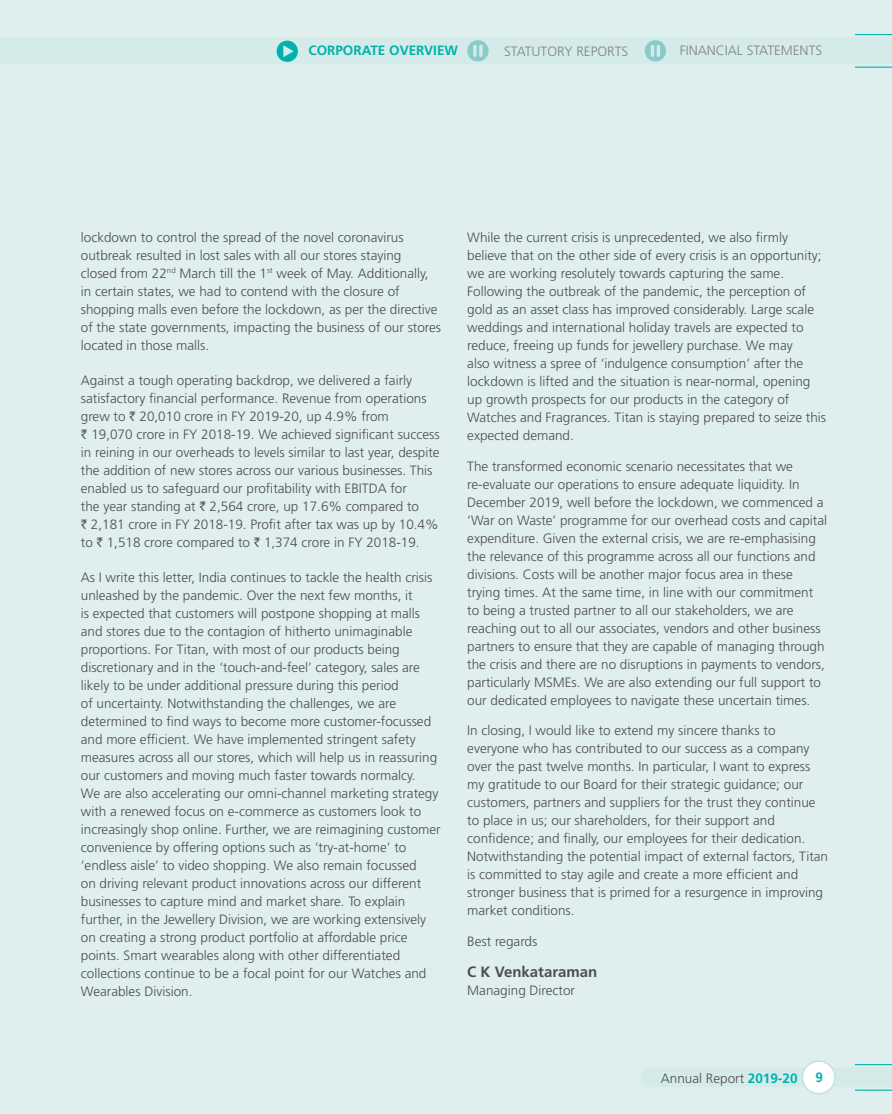
<style>
.page{position:relative;width:892px;height:1114px;background:#fff}
.page>*{position:absolute;margin:0;border:0;box-sizing:border-box;transform-origin:0 0}
.t1{font:700 15px "Frutiger LT Std";color:#4d4d4f}
.t2{font:300 13.5px/18px "Frutiger LT Std";color:#4d4d4f}
.t3{font:300 13.5px "Frutiger LT Std";color:#808285}
.t4{font:700 13.5px "Frutiger LT Std";color:#00b1ad}
.s1{font-family:"Rupee";font-weight:400}
.s2{font-weight:700;color:#00b1ad}
</style>
<div class="page">
<div style="left:0;top:0;width:891px;height:1114px;background:#dfefee"></div>
<svg style="left:804px;top:1067px;width:32px;height:20px"></svg>
<div style="left:802px;top:1061px;width:32px;height:32px;background:#fff;border-radius:50%"></div>
<div style="left:801px;top:1060px;width:34px;height:34px;border:2px solid #c3e2e1;border-radius:50%"></div>
<div style="left:0;top:37px;width:891px;height:27px;background:#d5ebe9"></div>
<hr style="left:854px;top:34px;width:37px;height:1px;background:#00b1ad">
<hr style="left:854px;top:67px;width:37px;height:1px;background:#00b1ad">
<hr style="left:854px;top:1064px;width:37px;height:1px;background:#00b1ad">
<hr style="left:854px;top:1089px;width:37px;height:1px;background:#00b1ad">
<svg style="left:276px;top:41px;width:22px;height:21px"></svg>
<svg style="left:467px;top:40px;width:21px;height:21px"></svg>
<svg style="left:644px;top:40px;width:21px;height:21px"></svg>
<p class="t4" style="left:308px;top:43px;width:151px">CORPORATE OVERVIEW</p>
<p class="t3" style="left:504px;top:43px;width:124px">Statutory Reports</p>
<p class="t3" style="left:679px;top:43px;width:142px">Financial Statements</p>
<p class="t2" style="left:81px;top:228px;width:362px">lockdown to control the spread of the novel coronavirus outbreak resulted in lost sales with all our stores staying<br>closed from 22<sup>nd</sup> March till the 1<sup>st</sup> week of May. Additionally, in certain states, we had to contend with the closure of shopping malls even before the lockdown, as per the directive of the state governments, impacting the business of our stores located in those malls.</p>
<p class="t2" style="left:81px;top:371px;width:360px">Against a tough operating backdrop, we delivered a fairly satisfactory financial performance. Revenue from operations grew to <span class="s1">`</span> 20,010 crore in FY 2019-20, up 4.9% from<br><span class="s1">`</span> 19,070 crore in FY 2018-19. We achieved significant success in reining in our overheads to levels similar to last year, despite the addition of new stores across our various businesses. This enabled us to safeguard our profitability with EBITDA for<br>the year standing at <span class="s1">`</span> 2,564 crore, up 17.6% compared to<br><span class="s1">`</span> 2,181 crore in FY 2018-19. Profit after tax was up by 10.4% to <span class="s1">`</span> 1,518 crore compared to <span class="s1">`</span> 1,374 crore in FY 2018-19.</p>
<p class="t2" style="left:81px;top:568px;width:361px">As I write this letter, India continues to tackle the health crisis unleashed by the pandemic. Over the next few months, it<br>is expected that customers will postpone shopping at malls and stores due to the contagion of hitherto unimaginable proportions. For Titan, with most of our products being discretionary and in the ‘touch-and-feel’ category, sales are likely to be under additional pressure during this period<br>of uncertainty. Notwithstanding the challenges, we are determined to find ways to become more customer-focussed and more efficient. We have implemented stringent safety measures across all our stores, which will help us in reassuring our customers and moving much faster towards normalcy.<br>We are also accelerating our omni-channel marketing strategy with a renewed focus on e-commerce as customers look to increasingly shop online. Further, we are reimagining customer convenience by offering options such as ‘try-at-home’ to ‘endless aisle’ to video shopping. We also remain focussed<br>on driving relevant product innovations across our different businesses to capture mind and market share. To explain further, in the Jewellery Division, we are working extensively on creating a strong product portfolio at affordable price points. Smart wearables along with other differentiated collections continue to be a focal point for our Watches and Wearables Division.</p>
<p class="t2" style="left:467px;top:228px;width:360px">While the current crisis is unprecedented, we also firmly believe that on the other side of every crisis is an opportunity; we are working resolutely towards capturing the same.<br>Following the outbreak of the pandemic, the perception of gold as an asset class has improved considerably. Large scale weddings and international holiday travels are expected to reduce, freeing up funds for jewellery purchase. We may<br>also witness a spree of ‘indulgence consumption’ after the lockdown is lifted and the situation is near-normal, opening up growth prospects for our products in the category of Watches and Fragrances. Titan is staying prepared to seize this expected demand.</p>
<p class="t2" style="left:467px;top:457px;width:361px">The transformed economic scenario necessitates that we re-evaluate our operations to ensure adequate liquidity. In December 2019, well before the lockdown, we commenced a ‘War on Waste’ programme for our overhead costs and capital expenditure. Given the external crisis, we are re-emphasising the relevance of this programme across all our functions and divisions. Costs will be another major focus area in these trying times. At the same time, in line with our commitment to being a trusted partner to all our stakeholders, we are reaching out to all our associates, vendors and other business partners to ensure that they are capable of managing through the crisis and there are no disruptions in payments to vendors, particularly MSMEs. We are also extending our full support to our dedicated employees to navigate these uncertain times.</p>
<p class="t2" style="left:467px;top:722px;width:362px">In closing, I would like to extend my sincere thanks to everyone who has contributed to our success as a company over the past twelve months. In particular, I want to express my gratitude to our Board for their strategic guidance; our customers, partners and suppliers for the trust they continue to place in us; our shareholders, for their support and confidence; and finally, our employees for their dedication.<br>Notwithstanding the potential impact of external factors, Titan is committed to stay agile and create a more efficient and stronger business that is primed for a resurgence in improving market conditions.</p>
<p class="t2" style="left:467px;top:932px;width:72px">Best regards</p>
<p class="t1" style="left:467px;top:963px;width:132px">C K VENKATARAMAN</p>
<p class="t2" style="left:467px;top:981px;width:109px">Managing Director</p>
<p class="t2" style="left:660px;top:1069px;width:138px">Annual Report <span class="s2">2019-20</span></p>
<p class="t4" style="left:815px;top:1069px;width:9px">9</p>
</div>
